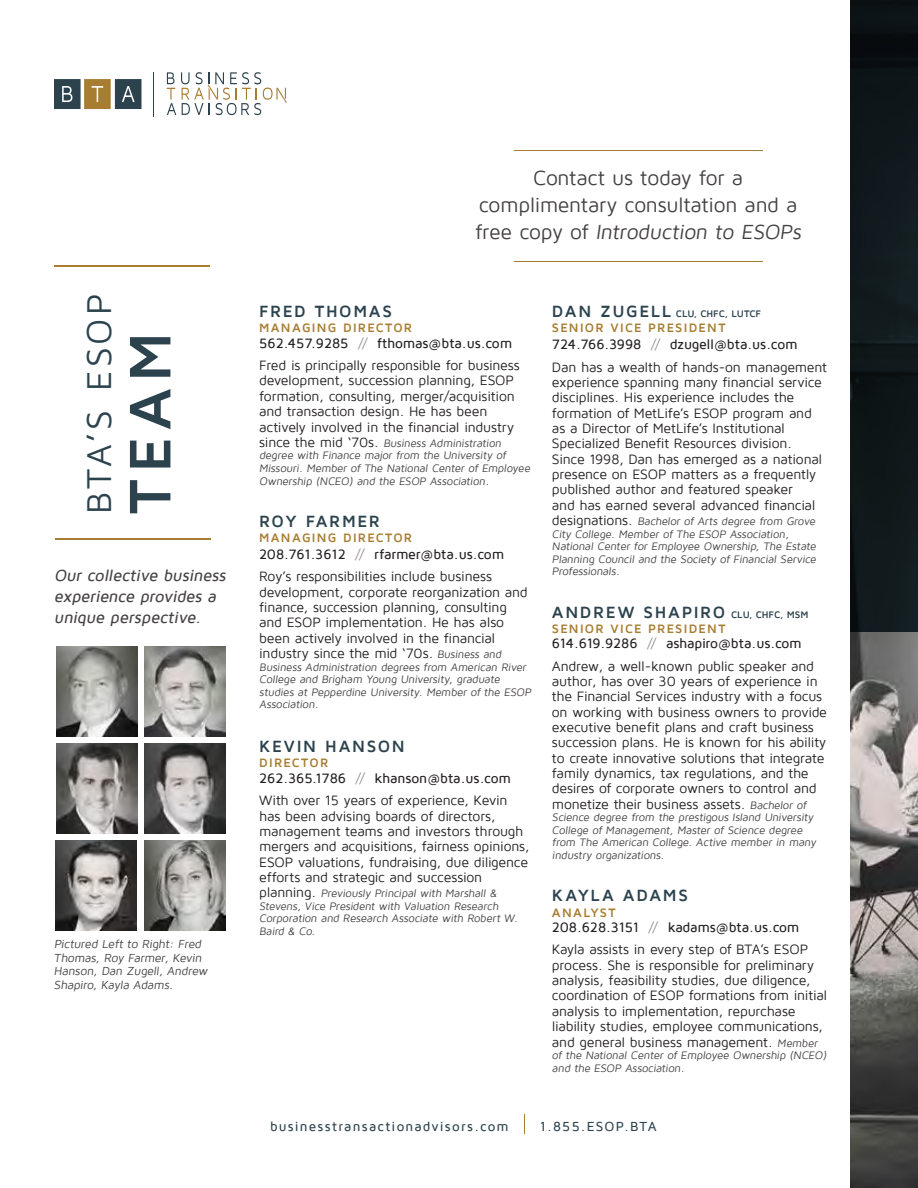
<style>
.page{position:relative;width:918px;height:1188px;background:#fff}
.page>*{position:absolute;margin:0;border:0;box-sizing:border-box;transform-origin:0 0}
.t1{font:700 60.75px "Maven Pro";color:#2c434e}
.t2{font:35.4px "Maven Pro";letter-spacing:.08em;color:#2c434e}
.t3{font:21px/27px "Maven Pro";letter-spacing:-.015em;color:#454141;text-align:center}
.t4{font:700 16.8px "Maven Pro";letter-spacing:.095em;color:#2c434e}
.t5{font:italic 500 16.5px/21px "Maven Pro";color:#454141}
.t6{font:13.95px/15.3px "Maven Pro";letter-spacing:-.015em;color:#231f20}
.t7{font:500 13.5px "Maven Pro";letter-spacing:.085em;color:#2c434e}
.t8{font:700 12.6px "Maven Pro";letter-spacing:.095em;color:#a77d31}
.t9{font:12px/13.5px "Maven Pro";color:#454141}
.t10{font:11.1px/12.6px "Maven Pro";color:#454141}
.t11{font:700 9.75px "Maven Pro";color:#2c434e}
.s1{font-weight:500}
.s2{color:#948c8a}
.s3{font-size:13.95px;color:#231f20}
.s4{font-size:11.1px;color:#454141}
.s5{font-size:16.8px}
.s6{font-size:9.75px}
</style>
<div class="page">
<img style="left:144px;top:647px;width:81px;height:90px">
<img style="left:56px;top:647px;width:82px;height:90px">
<img style="left:55px;top:840px;width:82px;height:90px">
<img style="left:56px;top:743px;width:82px;height:90px">
<img style="left:144px;top:840px;width:81px;height:90px">
<img style="left:144px;top:743px;width:81px;height:90px">
<hr style="left:514px;top:150px;width:248px;height:1px;background:#a77d31">
<hr style="left:514px;top:261px;width:248px;height:1px;background:#a77d31">
<svg style="left:167px;top:72px;width:120px;height:43px"></svg>
<svg style="left:54px;top:79px;width:87px;height:30px"></svg>
<hr style="left:153px;top:72px;width:1px;height:44px;background:#2c434e">
<svg style="left:54px;top:265px;width:156px;height:1px"></svg>
<svg style="left:55px;top:538px;width:156px;height:2px"></svg>
<img style="left:850px;top:632px;width:68px;height:556px">
<div style="left:850px;top:0;width:68px;height:632px;background:#10181b"></div>
<svg style="left:524px;top:1114px;width:1px;height:20px"></svg>
<h2 class="t2" style="left:81px;top:514px;width:222px;rotate:-90deg">BTA’S ESOP</h2>
<h1 class="t1" style="left:118px;top:514px;width:184px;rotate:-90deg">TEAM</h1>
<p class="t5" style="left:54px;top:565px;width:176px">Our collective business experience provides a unique perspective.</p>
<p class="t9" style="left:54px;top:938px;width:157px">Pictured Left to Right: Fred<br>Thomas, Roy Farmer, Kevin<br>Hanson, Dan Zugell, Andrew<br>Shapiro, Kayla Adams.</p>
<h3 class="t3" style="left:475px;top:165px;width:331px">Contact us today for a complimentary consultation and a f ree copy of Introduction to ESOPs</h3>
<p class="t4" style="left:259px;top:303px;width:134px">FRED THOMAS</p>
<p class="t8" style="left:259px;top:322px;width:154px">MANAGING DIRECTOR</p>
<p class="t6" style="left:259px;top:332px;width:262px;line-height:22.4px"><span class="s1">562.457.9285</span> <span class="s2">//</span> <span class="s1">fthomas@bta.us.com<br></span>Fred is principally responsible for business</p>
<p class="t6" style="left:259px;top:373px;width:257px">development, succession planning, ESOP formation, consulting, merger/acquisition and transaction design. He has been actively involved in the financial industry</p>
<p class="t10" style="left:259px;top:437px;width:274px"><span class="s3">since the mid ‘ 70 s .</span> Business Administration degree with Finance major from the University of Missouri. Member of The National Center of Employee Ownership (NCEO) and the ESOP Association.</p>
<p class="t4" style="left:259px;top:512px;width:122px">ROY FARMER</p>
<p class="t8" style="left:259px;top:531px;width:154px">MANAGING DIRECTOR</p>
<p class="t6" style="left:259px;top:543px;width:247px;line-height:22.4px"><span class="s1">208.761.3612</span> <span class="s2">//</span> <span class="s1">rfarmer@bta.us.com<br></span>Roy’s responsibilities include business</p>
<p class="t6" style="left:259px;top:585px;width:270px">development, corporate reorganization and finance, succession planning, consulting and ESOP implementation. He has also been actively involved in the financial industry since the mid ‘70s. <span class="s4">Business and</span></p>
<p class="t10" style="left:259px;top:661px;width:275px">Business Administration degrees from American River College and Brigham Young University, graduate studies at Pepperdine University. Member of the ESOP Association.</p>
<p class="t4" style="left:259px;top:738px;width:147px">KEVIN HANSON</p>
<p class="t8" style="left:259px;top:757px;width:71px">DIRECTOR</p>
<p class="t6" style="left:259px;top:767px;width:253px;line-height:22.4px"><span class="s1">262.365.1786</span> <span class="s2">//</span> <span class="s1">khanson@bta.us.com<br></span>With over 15 years of experience, Kevin</p>
<p class="t6" style="left:259px;top:808px;width:272px">has been advising boards of directors, management teams and investors through mergers and acquisitions, fairness opinions, ESOP valuations, fundraising, due diligence efforts and strategic and succession</p>
<p class="t10" style="left:259px;top:887px;width:262px"><span class="s3">pla nning.</span> Previously Principal with Marshall &amp; Stevens, Vice President with Valuation Research Corporation and Research Associate with Robert W.<br>Baird &amp; Co.</p>
<p class="t11" style="left:552px;top:309px;width:211px"><span class="s5">DAN ZUGELL</span> CLU, CHFC, LUTCF</p>
<p class="t8" style="left:552px;top:322px;width:175px">SENIOR VICE PRESIDENT</p>
<p class="t6" style="left:552px;top:333px;width:277px;line-height:22.4px"><span class="s1">724.766.3998</span> <span class="s2">//</span> <span class="s1">dzugell@bta.us.com<br></span>Dan has a wealth of hands-on management</p>
<p class="t6" style="left:552px;top:375px;width:272px">experience spanning many financial service disciplines. His experience includes the formation of MetLife’s ESOP program and as a Director of MetLife’s Institutional Specialized Benefit Resources division.<br>Since 1998, Dan has emerged as a national presence on ESOP matters as a frequently published author and featured speaker<br>and has earned several advanced financial</p>
<p class="t10" style="left:552px;top:515px;width:267px"><span class="s3">designations .</span> Bachelor of Arts degree from Grove City College. Member of The ESOP Association, National Center for Employee Ownership, The Estate Planning Council and the Society of Financial Service Professionals.</p>
<p class="t4" style="left:552px;top:603px;width:258px">ANDREW SHAPIRO <span class="s6">CLU, CHFC, MSM</span></p>
<p class="t8" style="left:552px;top:622px;width:175px">SENIOR VICE PRESIDENT</p>
<p class="t6" style="left:552px;top:633px;width:264px;line-height:22.4px"><span class="s1">614.619.9286</span> <span class="s2">//</span> <span class="s1">ashapiro@bta.us.com<br></span>Andrew, a well-known public speaker and</p>
<p class="t6" style="left:552px;top:674px;width:277px">author, has over 30 years of experience in the Financial Services industry with a focus on working with business owners to provide executive benefit plans and craft business succession plans. He is known for his ability to create innovative solutions that integrate family dynamics, tax regulations, and the desires of corporate owners to control and monetize their business assets. <span class="s4">Bachelor of</span></p>
<p class="t10" style="left:552px;top:811px;width:267px">Science degree from the prestigous Island University College of Management, Master of Science degree from The American College. Active member in many industry organizations.</p>
<p class="t4" style="left:552px;top:887px;width:138px">KAYLA ADAMS</p>
<p class="t8" style="left:552px;top:906px;width:65px">ANALYST</p>
<p class="t6" style="left:552px;top:916px;width:258px;line-height:22.4px"><span class="s1">208.628.3151</span> <span class="s2">//</span> <span class="s1">kadams@bta.us.com<br></span>Kayla assists in every step of BTA’s ESOP</p>
<p class="t6" style="left:552px;top:958px;width:277px">process. She is responsible for preliminary analysis, feasibility studies, due diligence, coordination of ESOP formations from initial analysis to implementation, repurchase liability studies, employee communications, and general business management. <span class="s4">Member</span></p>
<p class="t10" style="left:552px;top:1049px;width:278px">of the National Center of Employee Ownership (NCEO) and the ESOP Association.</p>
<p class="t7" style="left:270px;top:1119px;width:240px">businesstransactionadvisors.com</p>
<p class="t7" style="left:540px;top:1119px;width:119px">1.855.ESOP.BTA</p>
</div>
